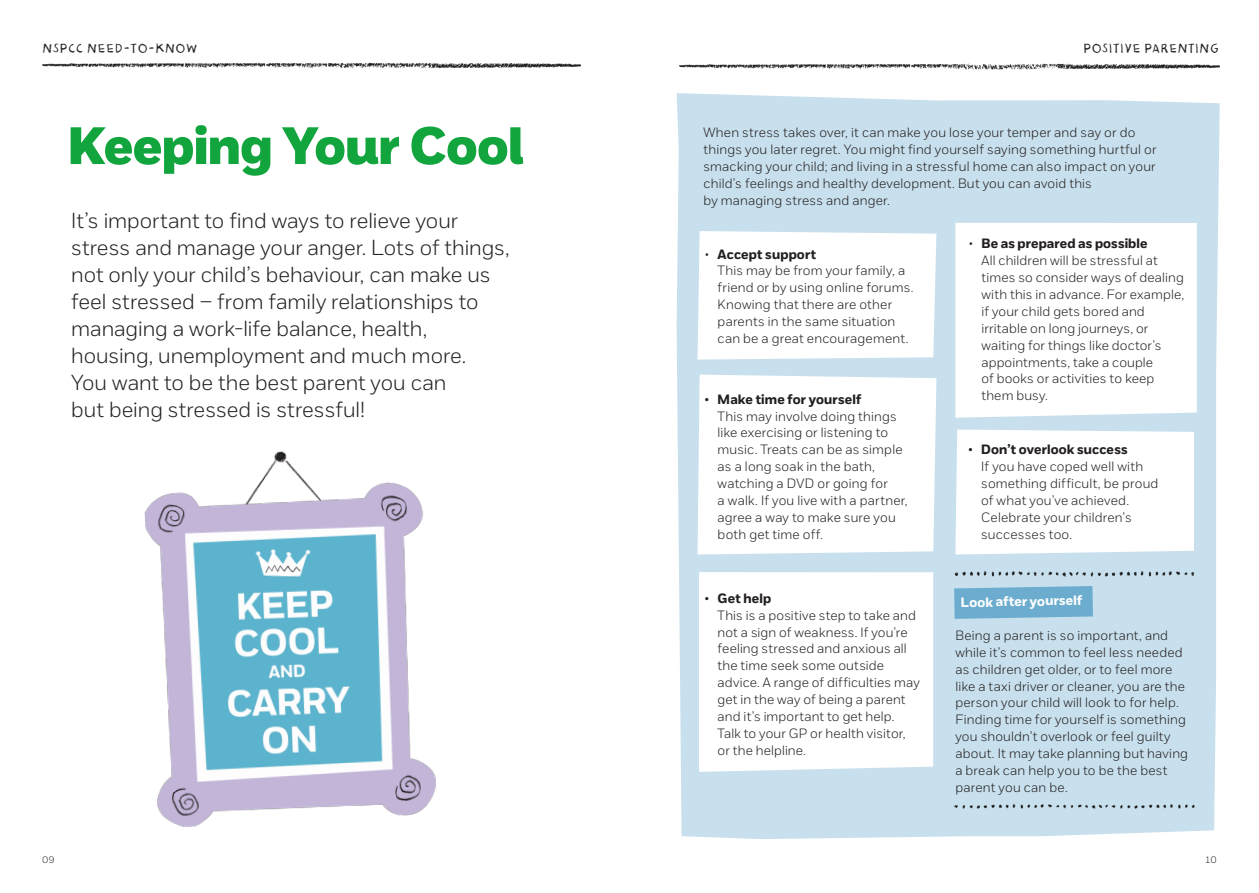
<style>
.page{position:relative;width:1259px;height:893px;background:#fff}
.page>*{position:absolute;margin:0;border:0;box-sizing:border-box;transform-origin:0 0}
.NSPCC_Headline_35pt{font:52.5px "NSPCC Headline";letter-spacing:-.01em;color:#12a53e}
.NSPCC_Standfirst_14{font:300 21.75px/27px "NSPCC";color:#231f20}
.NSPCC_Body_Copy_Bull{font:300 13.5px/16.8px "NSPCC";letter-spacing:.01em;color:#231f20}
.NSPCC_Body_Copy_9pt{font:300 13.5px/16.8px "NSPCC";letter-spacing:.015em;color:#231f20}
.NSPCC_Crayon_Page_He{font:13.5px "NSPCC Crayon";color:#231f20}
.NSPCC_Bold_Box_Headi{font:700 13.5px "NSPCC";color:#fff}
.NSPCC_Page_Number_Le{font:300 9.3px "NSPCC";color:#231f20}
.NSPCC_Page_Number_Ri{font:300 9.3px "NSPCC";color:#231f20}
.s1{font-weight:700}
</style>
<div class="page">
<div style="left:676px;top:93px;width:543px;height:746px;background:#c8e0ed"></div>
<svg style="left:699px;top:572px;width:234px;height:200px"></svg>
<img style="left:144px;top:451px;width:292px;height:376px">
<svg style="left:697px;top:231px;width:239px;height:129px"></svg>
<svg style="left:955px;top:430px;width:239px;height:124px"></svg>
<svg style="left:697px;top:375px;width:239px;height:179px"></svg>
<svg style="left:955px;top:223px;width:241px;height:195px"></svg>
<img style="left:954px;top:572px;width:242px;height:4px">
<img style="left:954px;top:804px;width:242px;height:5px">
<svg style="left:954px;top:586px;width:139px;height:33px;background:#73b1d1"></svg>
<img style="left:43px;top:63px;width:537px;height:6px">
<img style="left:679px;top:64px;width:540px;height:5px">
<p class="NSPCC_Crayon_Page_He" style="left:43px;top:41px;width:156px">NSPCC NEED-TO-KNOW</p>
<p class="NSPCC_Headline_35pt" style="left:68px;top:113px;width:457px">Keeping Your Cool</p>
<p class="NSPCC_Standfirst_14" style="left:71px;top:207px;width:440px">It’s important to find ways to relieve your stress and manage your anger. Lots of things, not only your child’s behaviour, can make us feel stressed – from family relationships to managing a work-life balance, health, housing, unemployment and much more.<br>You want to be the best parent you can<br>but being stressed is stressful!</p>
<p class="NSPCC_Crayon_Page_He" style="left:1083px;top:41px;width:138px">POSITIVE PARENTING</p>
<p class="NSPCC_Body_Copy_9pt" style="left:703px;top:124px;width:454px">When stress takes over, it can make you lose your temper and say or do things you later regret. You might find yourself saying something hurtful or smacking your child; and living in a stressful home can also impact on your child’s feelings and healthy development. But you can avoid this<br>by managing stress and anger.</p>
<p class="NSPCC_Body_Copy_Bull" style="left:717px;top:245px;width:197px;text-indent:-13px">• <span class="s1">Accept support<br></span>This may be from your family, a friend or by using online forums.<br>Knowing that there are other parents in the same situation can be a great encouragement.</p>
<p class="NSPCC_Body_Copy_Bull" style="left:717px;top:390px;width:191px;text-indent:-13px"><span class="s1">• Make time for yourself<br></span>This may involve doing things like exercising or listening to music. Treats can be as simple as a long soak in the bath, watching a DVD or going for<br>a walk. If you live with a partner, agree a way to make sure you both get time off.</p>
<p class="NSPCC_Body_Copy_Bull" style="left:717px;top:590px;width:204px;text-indent:-13px"><span class="s1">• Get help<br></span>This is a positive step to take and not a sign of weakness. If you’re feeling stressed and anxious all the time seek some outside advice. A range of difficulties may get in the way of being a parent and it’s important to get help.<br>Talk to your GP or health visitor, or the helpline.</p>
<p class="NSPCC_Body_Copy_Bull" style="left:981px;top:235px;width:204px;text-indent:-13px">• <span class="s1">Be as prepared as possible<br></span>All children will be stressful at times so consider ways of dealing with this in advance. For example, if your child gets bored and irritable on long journeys, or waiting for things like doctor’s appointments, take a couple<br>of books or activities to keep them busy.</p>
<p class="NSPCC_Body_Copy_Bull" style="left:981px;top:441px;width:179px;text-indent:-13px"><span class="s1">• Don’t overlook success<br></span>If you have coped well with something difficult, be proud of what you’ve achieved.<br>Celebrate your children’s successes too.</p>
<p class="NSPCC_Bold_Box_Headi" style="left:960px;top:594px;width:123px;rotate:-1deg">Look after yourself</p>
<p class="NSPCC_Body_Copy_9pt" style="left:955px;top:627px;width:234px">Being a parent is so important, and while it’s common to feel less needed as children get older, or to feel more like a taxi driver or cleaner, you are the person your child will look to for help.<br>Finding time for yourself is something you shouldn’t overlook or feel guilty about. It may take planning but having a break can help you to be the best parent you can be.</p>
<p class="NSPCC_Page_Number_Le" style="left:43px;top:854px;width:13px">09</p>
<p class="NSPCC_Page_Number_Ri" style="left:1205px;top:854px;width:13px">10</p>
</div>
